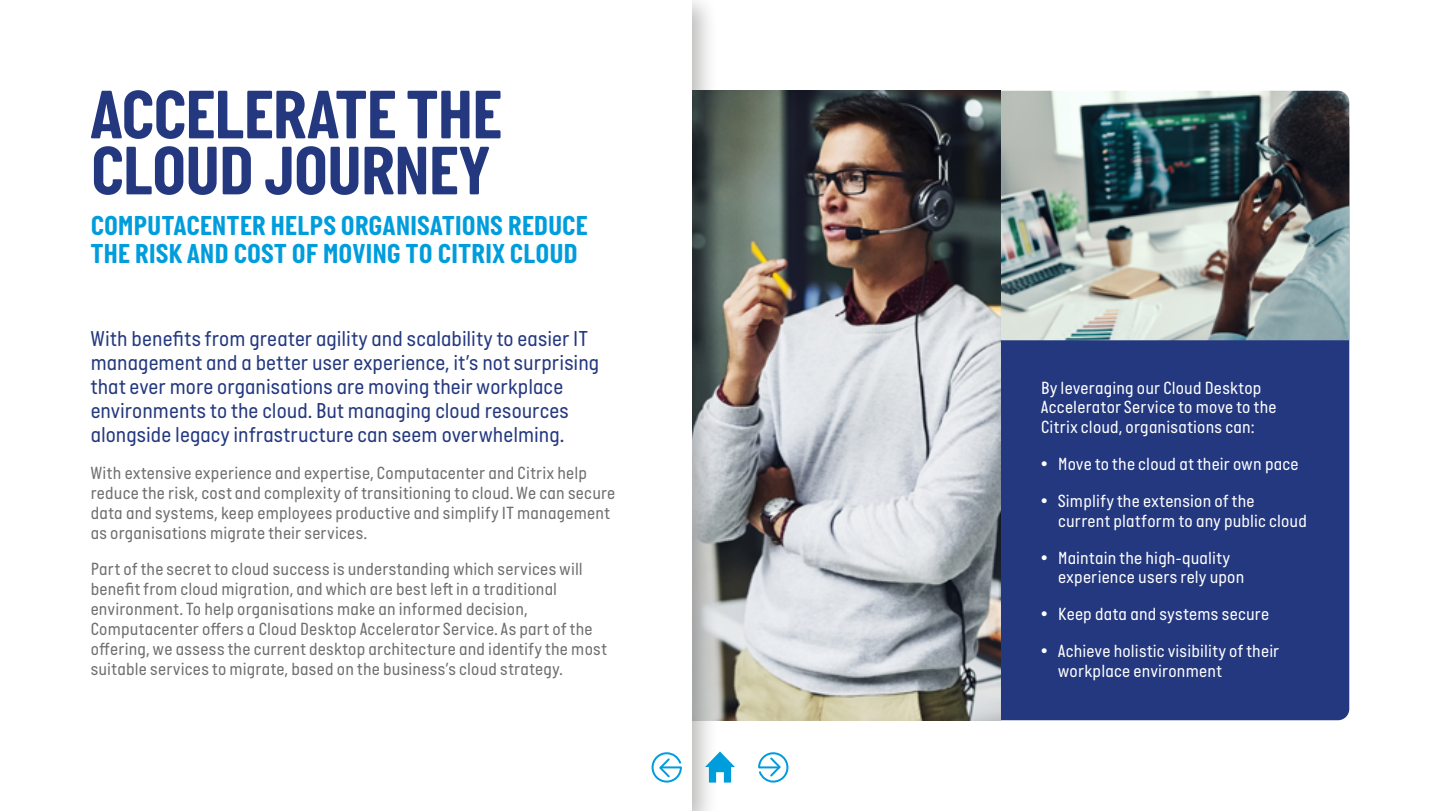
<style>
.page{position:relative;width:1440px;height:811px;background:#fff}
.page>*{position:absolute;margin:0;border:0;box-sizing:border-box;transform-origin:0 0}
.t1{font:700 70px/56px "Italian Plate No One";letter-spacing:-.015em;color:#24387f}
.t2{font:700 28px/28px "Italian Plate No One";letter-spacing:.005em;color:#009ddc}
.t3{font:22px/24.2px "Italian Plate No One";letter-spacing:.005em;color:#24387f}
.t4{font:18px/19.8px "Italian Plate No One";letter-spacing:.015em;color:#706f6f}
.t5{font:18px/19.8px "Italian Plate No One";letter-spacing:.01em;color:#fff}
</style>
<div class="page">
<img style="left:719px;top:91px;width:282px;height:629px">
<div style="left:1001px;top:340px;width:348px;height:380px;background:#24387f"></div>
<img style="left:1001px;top:91px;width:348px;height:249px">
<div style="left:0;top:0;width:719px;height:811px;background:#1d1d1b;opacity:.3"></div>
<div style="left:0;top:0;width:692px;height:811px;background:#fff"></div>
<svg style="left:705px;top:751px;width:30px;height:31px"></svg>
<svg style="left:758px;top:752px;width:31px;height:31px"></svg>
<svg style="left:651px;top:752px;width:31px;height:31px"></svg>
<h1 class="t1" style="left:91px;top:86px;width:412px">ACCELERATE THE<br>CLOUD JOURNEY</h1>
<h2 class="t2" style="left:91px;top:211px;width:498px">COMPUTACENTER HELPS ORGANISATIONS REDUCE<br>THE RISK AND COST OF MOVING TO CITRIX CLOUD</h2>
<p class="t3" style="left:91px;top:326px;width:510px">With benefits from greater agility and scalability to easier IT management and a better user experience, it’s not surprising that ever more organisations are moving their workplace environments to the cloud. But managing cloud resources alongside legacy infrastructure can seem overwhelming.</p>
<p class="t4" style="left:91px;top:463px;width:526px">With extensive experience and expertise, Computacenter and Citrix help reduce the risk, cost and complexity of transitioning to cloud. We can secure data and systems, keep employees productive and simplify IT management as organisations migrate their services.</p>
<p class="t4" style="left:91px;top:559px;width:518px">Part of the secret to cloud success is understanding which services will benefit from cloud migration, and which are best left in a traditional environment. To help organisations make an informed decision, Computacenter offers a Cloud Desktop Accelerator Service. As part of the offering, we assess the current desktop architecture and identify the most suitable services to migrate, based on the business’s cloud strategy.</p>
<p class="t5" style="left:1041px;top:377px;width:237px">By leveraging our Cloud Desktop<br>Accelerator Service to move to the<br>Citrix cloud, organisations can:</p>
<p class="t5" style="left:1041px;top:454px;width:259px">• Move to the cloud at their own pace</p>
<p class="t5" style="left:1058px;top:491px;width:250px;text-indent:-17px">• Simplify the extension of the current platform to any public cloud</p>
<p class="t5" style="left:1058px;top:547px;width:188px;text-indent:-17px">• Maintain the high-quality experience users rely upon</p>
<p class="t5" style="left:1041px;top:604px;width:229px">• Keep data and systems secure</p>
<p class="t5" style="left:1058px;top:641px;width:223px;text-indent:-17px">• Achieve holistic visibility of their workplace environment</p>
</div>
